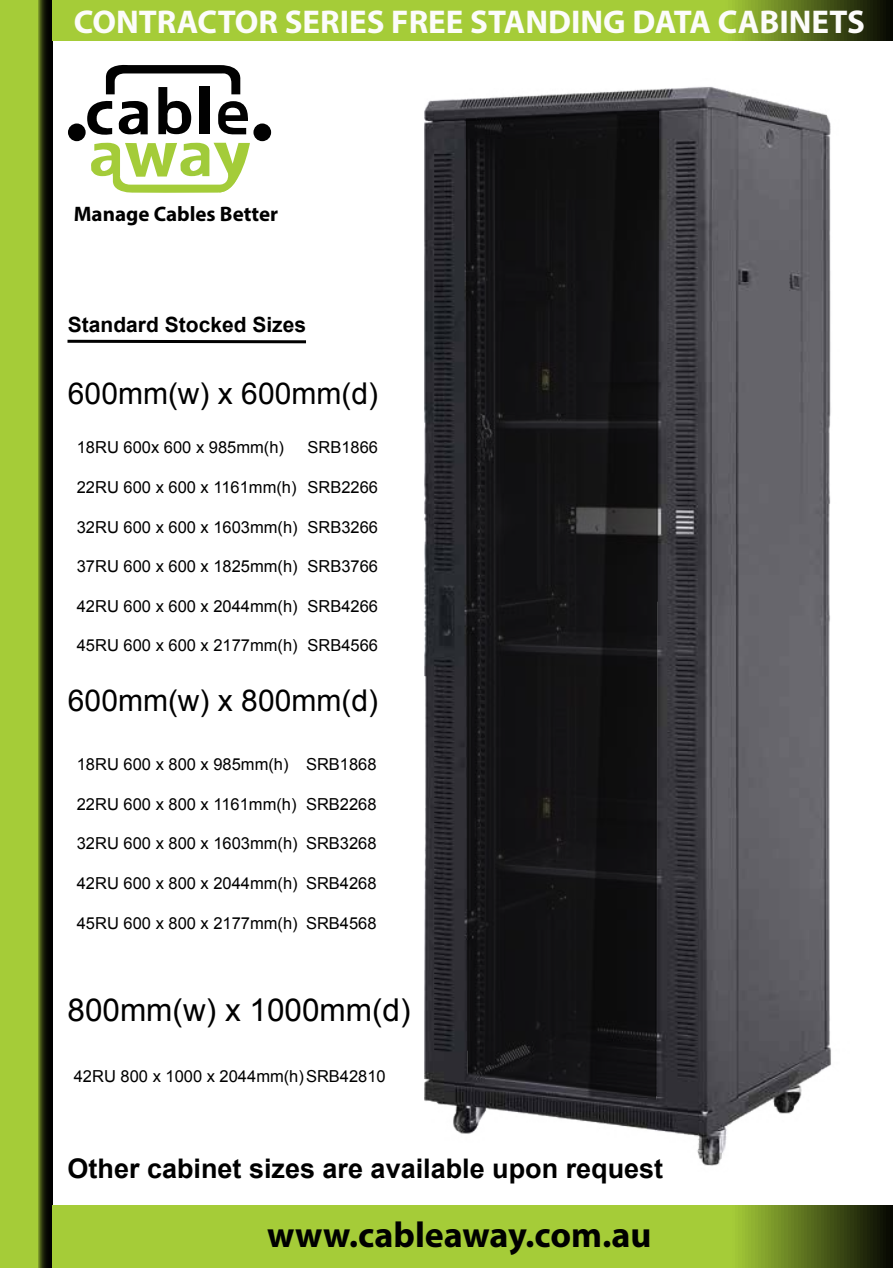
<style>
.page{position:relative;width:893px;height:1268px;background:#fff}
.page>*{position:absolute;margin:0;border:0;box-sizing:border-box;transform-origin:0 0}
.t1{font:700 36px "Myriad Pro";color:#000}
.t2{font:700 33px "Myriad Pro";color:#fcfcfa}
.t3{font:31.5px "Arial";color:#000}
.t4{font:30px "Arial";color:#000}
.t5{font:700 27px "Arial";color:#000}
.t6{font:700 21px "Arial";color:#000}
.t7{font:700 21px "Myriad Pro";color:#000}
.t8{font:16.5px "Arial";color:#000}
</style>
<div class="page">
<img style="left:424px;top:86px;width:407px;height:1080px">
<img style="left:467px;top:111px;width:191px;height:988px">
<svg style="left:0;top:0;width:52px;height:1267px;background:#86a62d"></svg>
<svg style="left:52px;top:1205px;width:840px;height:62px;background:#95b932"></svg>
<svg style="left:52px;top:0;width:840px;height:41px;background:#95b932"></svg>
<div style="left:253px;top:123px;width:18px;height:18px;background:#010101;border-radius:50%"></div>
<div style="left:68px;top:123px;width:18px;height:18px;background:#010101;border-radius:50%"></div>
<svg style="left:87px;top:64px;width:163px;height:129px"></svg>
<svg style="left:67px;top:339px;width:239px;height:5px"></svg>
<p class="t2" style="left:74px;top:0;width:793px">CONTRACTOR SERIES FREE STANDING DATA CABINETS</p>
<p class="t7" style="left:74px;top:200px;width:206px">Manage Cables Better</p>
<p class="t6" style="left:68px;top:309px;width:240px">Standard Stocked Sizes</p>
<p class="t4" style="left:68px;top:372px;width:312px">600mm(w) x 600mm(d)</p>
<p class="t8" style="left:77px;top:436px;width:209px">18RU 600x 600 x 985mm(h)</p>
<p class="t8" style="left:77px;top:475px;width:221px">22RU 600 x 600 x 1161mm(h)</p>
<p class="t8" style="left:77px;top:515px;width:223px">32RU 600 x 600 x 1603mm(h)</p>
<p class="t8" style="left:77px;top:555px;width:223px">37RU 600 x 600 x 1825mm(h)</p>
<p class="t8" style="left:77px;top:594px;width:223px">42RU 600 x 600 x 2044mm(h)</p>
<p class="t8" style="left:77px;top:634px;width:223px">45RU 600 x 600 x 2177mm(h)</p>
<p class="t8" style="left:308px;top:436px;width:72px">SRB1866</p>
<p class="t8" style="left:308px;top:475px;width:72px">SRB2266</p>
<p class="t8" style="left:308px;top:515px;width:72px">SRB3266</p>
<p class="t8" style="left:308px;top:555px;width:72px">SRB3766</p>
<p class="t8" style="left:308px;top:594px;width:72px">SRB4266</p>
<p class="t8" style="left:308px;top:634px;width:72px">SRB4566</p>
<p class="t4" style="left:68px;top:679px;width:312px">600mm(w) x 800mm(d)</p>
<p class="t8" style="left:77px;top:752px;width:213px">18RU 600 x 800 x 985mm(h)</p>
<p class="t8" style="left:77px;top:792px;width:221px">22RU 600 x 800 x 1161mm(h)</p>
<p class="t8" style="left:77px;top:832px;width:223px">32RU 600 x 800 x 1603mm(h)</p>
<p class="t8" style="left:77px;top:871px;width:223px">42RU 600 x 800 x 2044mm(h)</p>
<p class="t8" style="left:77px;top:911px;width:223px">45RU 600 x 800 x 2177mm(h)</p>
<p class="t8" style="left:306px;top:752px;width:72px">SRB1868</p>
<p class="t8" style="left:306px;top:792px;width:72px">SRB2268</p>
<p class="t8" style="left:306px;top:832px;width:72px">SRB3268</p>
<p class="t8" style="left:306px;top:871px;width:72px">SRB4268</p>
<p class="t8" style="left:306px;top:911px;width:72px">SRB4568</p>
<p class="t3" style="left:68px;top:988px;width:345px">800mm(w) x 1000mm(d)</p>
<p class="t8" style="left:74px;top:1064px;width:313px">42RU 800 x 1000 x 2044mm(h)SRB42810</p>
<p class="t5" style="left:68px;top:1149px;width:597px">Other cabinet sizes are available upon request</p>
<p class="t1" style="left:267px;top:1211px;width:386px">www.cableaway.com.au</p>
</div>
